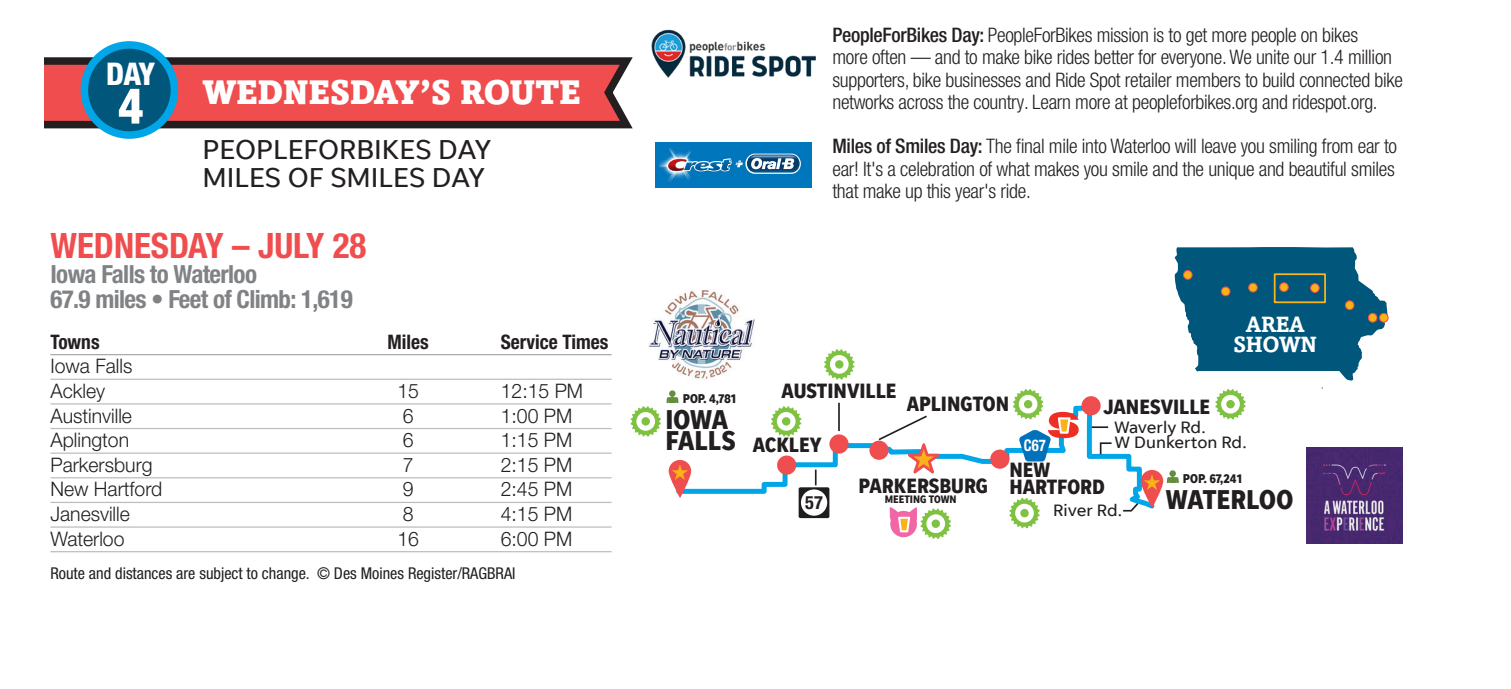
<style>
.page{position:relative;width:1511px;height:689px;background:#fff}
.page>*{position:absolute;margin:0;border:0;box-sizing:border-box;transform-origin:0 0}
.t1{font:800 condensed 50px "Helvetica Neue LT Pro";color:#fff}
.t2{font:700 condensed 35px "Helvetica Neue LT Pro";color:#ef4d4e}
.t3{font:900 33.75px "Amasis MT Std";letter-spacing:-.015em;color:#fff}
.t4{font:800 condensed 31.25px "Helvetica Neue LT Pro";color:#fff}
.t5{font:27.5px/28px "Unify Sans";color:#231f20}
.t6{font:700 condensed 27.5px/21.2px "Unify Sans";color:#231f20}
.t7{font:700 condensed 25px/25px "Helvetica Neue LT Pro";letter-spacing:-.025em;color:#808285}
.t8{font:700 22px/19.2px "Amasis MT Std";letter-spacing:-.01em;color:#fff;text-align:center}
.t9{font:700 condensed 20.75px/17px "Unify Sans";color:#231f20}
.t10{font:300 condensed 20px/22.5px "Helvetica Neue LT Pro";letter-spacing:-.015em;color:#231f20}
.t11{font:300 20px/24.5px "Helvetica Neue LT Pro";color:#231f20}
.t12{font:700 condensed 20px "Helvetica Neue LT Pro";color:#231f20}
.t13{font:700 condensed 18.25px "Helvetica Neue LT Pro";color:#231f20}
.t14{font:16.5px/15.2px "Unify Sans";color:#231f20}
.t15{font:condensed 16.25px "Helvetica Neue LT Pro";color:#231f20}
.t16{font:700 condensed 16.25px "Helvetica Neue LT Pro";color:#fff;scale:.91 1}
.t17{font:700 condensed 13px "Unify Sans";color:#231f20}
.t18{font:700 condensed 11px "Unify Sans";color:#231f20}
.s1{font-weight:500}
</style>
<div class="page">
<hr style="left:50px;top:354px;width:561px;height:1px;background:#a8a9ad">
<hr style="left:50px;top:378px;width:561px;height:1px;background:#bcbdc0">
<hr style="left:50px;top:403px;width:561px;height:1px;background:#bcbdc0">
<hr style="left:50px;top:427px;width:561px;height:2px;background:#bcbdc0">
<hr style="left:50px;top:452px;width:561px;height:1px;background:#bcbdc0">
<hr style="left:50px;top:477px;width:561px;height:1px;background:#bcbdc0">
<hr style="left:50px;top:501px;width:561px;height:1px;background:#bcbdc0">
<hr style="left:50px;top:526px;width:561px;height:1px;background:#bcbdc0">
<hr style="left:50px;top:550px;width:561px;height:2px;background:#bcbdc0">
<svg style="left:44px;top:53px;width:589px;height:82px;background:#c76061"></svg>
<div style="left:84px;top:45px;width:90px;height:90px;background:#00567b;border-radius:50%"></div>
<div style="left:81px;top:41px;width:97px;height:98px;border:8px solid #00a6e8;border-radius:50%"></div>
<svg style="left:1174px;top:247px;width:213px;height:133px"></svg>
<div style="left:1183px;top:270px;width:8px;height:9px;background:#f9b217;border-radius:50%"></div>
<div style="left:1182px;top:270px;width:10px;height:9px;border:1px solid #ef4d4e;border-radius:50%"></div>
<div style="left:1221px;top:287px;width:8px;height:8px;background:#f9b217;border-radius:50%"></div>
<div style="left:1220px;top:286px;width:10px;height:10px;border:1px solid #ef4d4e;border-radius:50%"></div>
<svg style="left:1248px;top:283px;width:8px;height:9px"></svg>
<div style="left:1247px;top:282px;width:10px;height:10px;border:1px solid #ef4d4e;border-radius:50%"></div>
<svg style="left:1279px;top:282px;width:8px;height:9px"></svg>
<div style="left:1278px;top:282px;width:10px;height:10px;border:1px solid #ef4d4e;border-radius:50%"></div>
<svg style="left:1310px;top:283px;width:8px;height:9px"></svg>
<div style="left:1309px;top:283px;width:10px;height:10px;border:1px solid #ef4d4e;border-radius:50%"></div>
<div style="left:1345px;top:300px;width:8px;height:9px;background:#f9b217;border-radius:50%"></div>
<div style="left:1344px;top:300px;width:10px;height:10px;border:1px solid #ef4d4e;border-radius:50%"></div>
<svg style="left:1368px;top:313px;width:8px;height:9px"></svg>
<div style="left:1367px;top:312px;width:10px;height:10px;border:1px solid #ef4d4e;border-radius:50%"></div>
<svg style="left:1379px;top:313px;width:8px;height:9px"></svg>
<div style="left:1378px;top:312px;width:10px;height:10px;border:1px solid #ef4d4e;border-radius:50%"></div>
<div style="left:1273px;top:273px;width:52px;height:30px;border:2px solid #f9b217"></div>
<svg style="left:689px;top:403px;width:464px;height:109px"></svg>
<svg style="left:666px;top:390px;width:12px;height:12px"></svg>
<svg style="left:1166px;top:470px;width:12px;height:12px"></svg>
<svg style="left:1140px;top:469px;width:23px;height:39px"></svg>
<svg style="left:1143px;top:474px;width:16px;height:15px"></svg>
<svg style="left:668px;top:459px;width:23px;height:39px"></svg>
<svg style="left:671px;top:464px;width:17px;height:15px"></svg>
<div style="left:777px;top:455px;width:19px;height:19px;background:#ef4d4e;border-radius:50%"></div>
<div style="left:990px;top:449px;width:19px;height:19px;background:#ef4d4e;border-radius:50%"></div>
<div style="left:829px;top:434px;width:19px;height:19px;background:#ef4d4e;border-radius:50%"></div>
<svg style="left:869px;top:440px;width:19px;height:19px"></svg>
<svg style="left:838px;top:402px;width:1px;height:29px"></svg>
<svg style="left:876px;top:414px;width:70px;height:65px"></svg>
<div style="left:1081px;top:396px;width:19px;height:19px;background:#ef4d4e;border-radius:50%"></div>
<div style="left:798px;top:487px;width:31px;height:30px;background:#201d1e;border-radius:2px"></div>
<div style="left:800px;top:489px;width:27px;height:26px;background:#fff;border-radius:50%"></div>
<svg style="left:814px;top:469px;width:2px;height:16px"></svg>
<svg style="left:1091px;top:426px;width:16px;height:1px"></svg>
<svg style="left:1098px;top:441px;width:14px;height:14px"></svg>
<svg style="left:1121px;top:501px;width:18px;height:11px"></svg>
<img style="left:1306px;top:447px;width:96px;height:96px">
<img style="left:648px;top:290px;width:107px;height:89px">
<img style="left:651px;top:29px;width:165px;height:49px">
<div style="left:655px;top:141px;width:156px;height:46px;background:#0076bc"></div>
<img style="left:655px;top:141px;width:95px;height:41px">
<svg style="left:667px;top:153px;width:133px;height:21px"></svg>
<svg style="left:630px;top:406px;width:30px;height:30px"></svg>
<div style="left:641px;top:417px;width:8px;height:8px;background:#7fc241;border-radius:50%"></div>
<svg style="left:771px;top:406px;width:30px;height:30px"></svg>
<div style="left:781px;top:417px;width:9px;height:8px;background:#7fc241;border-radius:50%"></div>
<svg style="left:824px;top:349px;width:30px;height:30px"></svg>
<div style="left:835px;top:360px;width:8px;height:8px;background:#7fc241;border-radius:50%"></div>
<svg style="left:1009px;top:497px;width:30px;height:31px"></svg>
<div style="left:1020px;top:508px;width:8px;height:9px;background:#7fc241;border-radius:50%"></div>
<svg style="left:1215px;top:389px;width:30px;height:30px"></svg>
<svg style="left:1225px;top:399px;width:9px;height:9px"></svg>
<svg style="left:889px;top:506px;width:61px;height:32px"></svg>
<svg style="left:1012px;top:389px;width:67px;height:72px"></svg>
<h3 class="t4" style="left:106px;top:54px;width:51px">DAY</h3>
<h1 class="t1" style="left:118px;top:75px;width:28px">4</h1>
<h3 class="t3" style="left:202px;top:71px;width:380px">WEDNESDAY’S ROUTE</h3>
<h3 class="t5" style="left:202px;top:136px;width:290px">PEOPLEFORBIKES DAY<br>MILES OF SMILES DAY</h3>
<h2 class="t2" style="left:50px;top:225px;width:317px">WEDNESDAY – JULY 28</h2>
<p class="t7" style="left:50px;top:262px;width:304px">Iowa Falls to Waterloo<br>67.9 miles • Feet of Climb: 1,619</p>
<p class="t12" style="left:50px;top:329px;width:51px">Towns</p>
<p class="t12" style="left:387px;top:329px;width:43px">Miles</p>
<p class="t12" style="left:500px;top:329px;width:109px">Service Times</p>
<p class="t11" style="left:50px;top:353px;width:83px">Iowa Falls<br>Ackley</p>
<p class="t11" style="left:397px;top:378px;width:23px">15</p>
<p class="t11" style="left:500px;top:378px;width:84px">12:15 PM</p>
<p class="t11" style="left:50px;top:402px;width:83px">Austinville</p>
<p class="t11" style="left:403px;top:402px;width:12px">6</p>
<p class="t11" style="left:500px;top:402px;width:73px">1:00 PM</p>
<p class="t11" style="left:50px;top:427px;width:80px">Aplington</p>
<p class="t11" style="left:403px;top:427px;width:12px">6</p>
<p class="t11" style="left:500px;top:427px;width:73px">1:15 PM</p>
<p class="t11" style="left:50px;top:451px;width:104px">Parkersburg</p>
<p class="t11" style="left:403px;top:451px;width:12px">7</p>
<p class="t11" style="left:500px;top:451px;width:73px">2:15 PM</p>
<p class="t11" style="left:50px;top:476px;width:113px">New Hartford</p>
<p class="t11" style="left:403px;top:476px;width:12px">9</p>
<p class="t11" style="left:500px;top:476px;width:73px">2:45 PM</p>
<p class="t11" style="left:50px;top:501px;width:81px">Janesville</p>
<p class="t11" style="left:403px;top:501px;width:12px">8</p>
<p class="t11" style="left:500px;top:501px;width:73px">4:15 PM</p>
<p class="t11" style="left:50px;top:525px;width:76px">Waterloo</p>
<p class="t11" style="left:397px;top:525px;width:23px">16</p>
<p class="t11" style="left:500px;top:525px;width:73px">6:00 PM</p>
<p class="t15" style="left:50px;top:563px;width:466px">Route and distances are subject to change. © Des Moines Register/RAGBRAI</p>
<p class="t10" style="left:832px;top:23px;width:572px"><span class="s1">PeopleForBikes Day:</span> PeopleForBikes mission is to get more people on bikes<br>more often — and to make bike rides better for everyone. We unite our 1.4 million supporters, bike businesses and Ride Spot retailer members to build connected bike networks across the country. Learn more at peopleforbikes.org and ridespot.org.</p>
<p class="t10" style="left:832px;top:135px;width:566px;text-align:justify"><span class="s1">Miles of Smiles Day:</span> The final mile into Waterloo will leave you smiling from ear to ear! It's a celebration of what makes you smile and the unique and beautiful smiles that make up this year's ride.</p>
<p class="t17" style="left:682px;top:391px;width:55px">POP. 4,781</p>
<h3 class="t6" style="left:665px;top:409px;width:71px">IOWA<br>FALLS</h3>
<p class="t8" style="left:1233px;top:315px;width:85px">AREA<br>SHOWN</p>
<p class="t9" style="left:781px;top:383px;width:116px">AUSTINVILLE</p>
<p class="t9" style="left:752px;top:437px;width:70px">ACKLEY</p>
<p class="t9" style="left:906px;top:395px;width:104px">APLINGTON</p>
<p class="t9" style="left:1103px;top:398px;width:108px">JANESVILLE</p>
<p class="t16" style="left:1023px;top:435px;width:26px">C67</p>
<p class="t14" style="left:1113px;top:419px;width:135px">Waverly Rd.<br>W Dunkerton Rd.</p>
<p class="t13" style="left:805px;top:491px;width:19px">57</p>
<p class="t9" style="left:858px;top:477px;width:131px">PARKERSBURG</p>
<p class="t18" style="left:884px;top:492px;width:73px">MEETING TOWN</p>
<p class="t9" style="left:1009px;top:461px;width:97px">NEW<br>HARTFORD</p>
<p class="t14" style="left:1052px;top:502px;width:71px">River Rd.</p>
<p class="t17" style="left:1182px;top:471px;width:61px">POP. 67,241</p>
<h3 class="t6" style="left:1165px;top:489px;width:129px">WATERLOO</h3>
</div>
